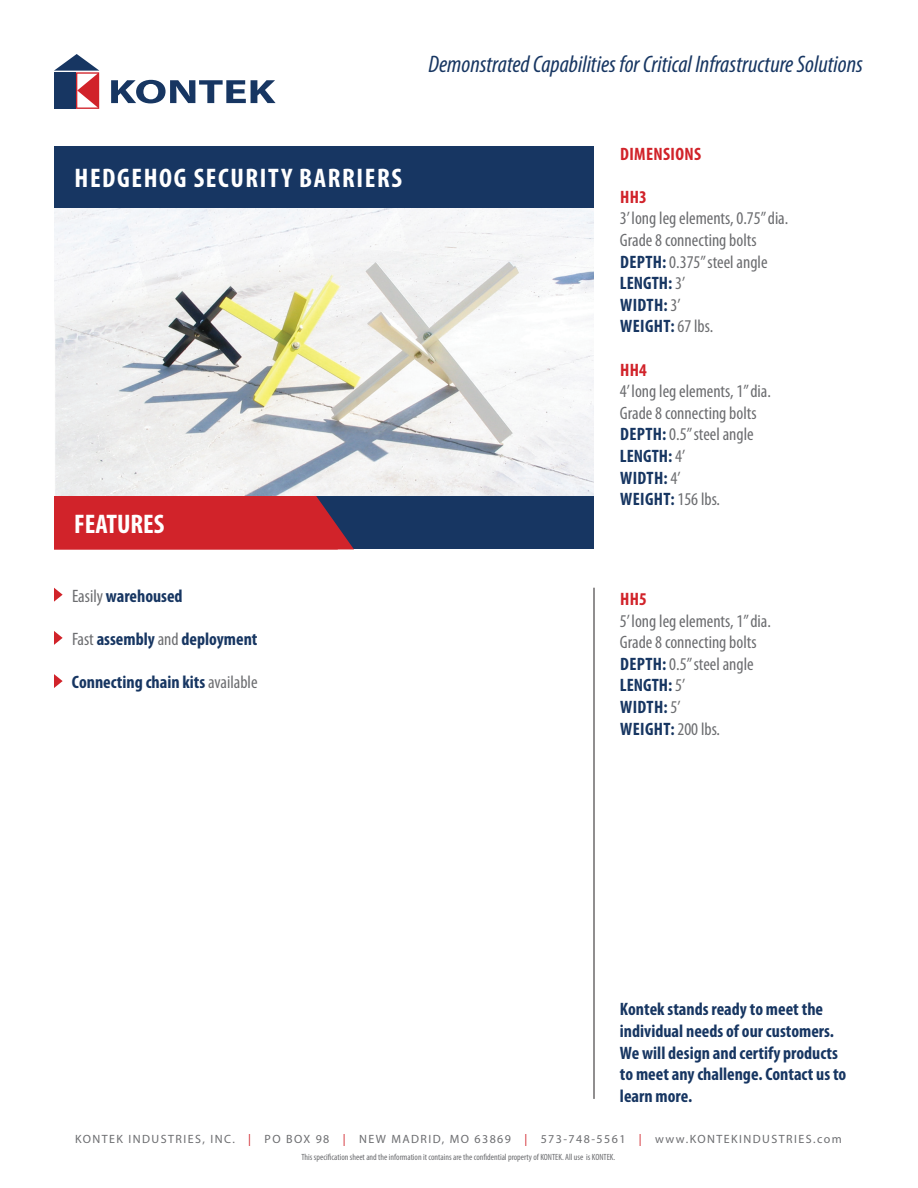
<style>
.page{position:relative;width:918px;height:1188px;background:#fff}
.page>*{position:absolute;margin:0;border:0;box-sizing:border-box;transform-origin:0 0}
.Product_Titles{font:700 condensed 27px "Myriad Pro";letter-spacing:.06em;color:#fff}
.Product_Titles-2{font:700 condensed 27px "Myriad Pro";color:#fff}
.t1{font:italic condensed 24px "Myriad Pro";color:#173662}
.Paragraph_Text{font:700 condensed 18px/21.6px "Myriad Pro";color:#173662}
.Paragraph_Text-2{font:condensed 18px/21.6px "Myriad Pro";color:#6c6d70}
.Headers{font:700 condensed 18px "Myriad Pro";letter-spacing:.02em;color:#d1232a}
.Paragraph_Text-3{font:700 condensed 18px "Myriad Pro";letter-spacing:.015em;color:#d1232a}
.t2{font:12px "Myriad Pro";letter-spacing:.12em;color:#6c6d70}
.t3{font:condensed 9px "Myriad Pro";color:#6c6d70}
.s1{font-weight:400;color:#6c6d70}
.s2{font-weight:700;color:#173662}
.s3{color:#d1232a}
</style>
<div class="page">
<svg style="left:54px;top:54px;width:45px;height:55px"></svg>
<svg style="left:111px;top:80px;width:165px;height:23px"></svg>
<div style="left:300px;top:495px;width:294px;height:54px;background:#173662"></div>
<hr style="left:594px;top:588px;width:1px;height:511px;background:#231f20">
<svg style="left:54px;top:588px;width:9px;height:14px"></svg>
<svg style="left:54px;top:631px;width:9px;height:14px"></svg>
<svg style="left:54px;top:674px;width:9px;height:14px"></svg>
<svg style="left:54px;top:495px;width:300px;height:54px;background:#c62730"></svg>
<div style="left:54px;top:146px;width:540px;height:62px;background:#173662"></div>
<img style="left:54px;top:208px;width:540px;height:287px">
<h2 class="t1" style="left:429px;top:50px;width:436px">Demonstrated Capabilities for Critical Infrastructure Solutions</h2>
<p class="Product_Titles" style="left:75px;top:162px;width:329px">HEDGEHOG SECURITY BARRIERS</p>
<p class="Product_Titles-2" style="left:74px;top:507px;width:92px">FEATURES</p>
<p class="Paragraph_Text" style="left:72px;top:584px;width:112px"><span class="s1">Easily</span> warehoused</p>
<p class="Paragraph_Text" style="left:72px;top:628px;width:187px"><span class="s1">Fast</span> assembly <span class="s1">and</span> deployment</p>
<p class="Paragraph_Text" style="left:72px;top:671px;width:187px">Connecting chain kits <span class="s1">available</span></p>
<p class="Headers" style="left:620px;top:142px;width:82px">DIMENSIONS</p>
<p class="Paragraph_Text-3" style="left:620px;top:186px;width:28px">HH3</p>
<p class="Paragraph_Text-2" style="left:620px;top:207px;width:170px">3’ long leg elements, 0.75” dia.<br>Grade 8 connecting bolts</p>
<p class="Paragraph_Text-2" style="left:620px;top:251px;width:149px"><span class="s2">DEPTH:</span> 0.375” steel angle</p>
<p class="Paragraph_Text" style="left:620px;top:272px;width:67px">LENGTH: <span class="s1">3’</span></p>
<p class="Paragraph_Text" style="left:620px;top:294px;width:62px">WIDTH: <span class="s1">3’</span></p>
<p class="Paragraph_Text" style="left:620px;top:315px;width:95px">WEIGHT: <span class="s1">67 lbs.</span></p>
<p class="Paragraph_Text-3" style="left:620px;top:358px;width:28px">HH4</p>
<p class="Paragraph_Text-2" style="left:620px;top:380px;width:153px">4’ long leg elements, 1” dia.<br>Grade 8 connecting bolts</p>
<p class="Paragraph_Text-2" style="left:620px;top:423px;width:135px"><span class="s2">DEPTH:</span> 0.5” steel angle</p>
<p class="Paragraph_Text" style="left:620px;top:445px;width:67px">LENGTH: <span class="s1">4’</span></p>
<p class="Paragraph_Text" style="left:620px;top:466px;width:62px">WIDTH: <span class="s1">4’</span></p>
<p class="Paragraph_Text" style="left:620px;top:488px;width:101px">WEIGHT: <span class="s1">156 lbs.</span></p>
<p class="Paragraph_Text-3" style="left:620px;top:588px;width:28px">HH5</p>
<p class="Paragraph_Text-2" style="left:620px;top:610px;width:153px">5’ long leg elements, 1” dia.<br>Grade 8 connecting bolts</p>
<p class="Paragraph_Text-2" style="left:620px;top:653px;width:135px"><span class="s2">DEPTH:</span> 0.5” steel angle</p>
<p class="Paragraph_Text" style="left:620px;top:674px;width:67px">LENGTH: <span class="s1">5’</span></p>
<p class="Paragraph_Text" style="left:620px;top:696px;width:62px">WIDTH: <span class="s1">5’</span></p>
<p class="Paragraph_Text" style="left:620px;top:717px;width:101px">WEIGHT: <span class="s1">200 lbs.</span></p>
<p class="Paragraph_Text" style="left:620px;top:998px;width:228px">Kontek stands ready to meet the individual needs of our customers.<br>We will design and certify products to meet any challenge. Contact us to learn more.</p>
<p class="t2" style="left:75px;top:1132px;width:768px">KONTEK INDUSTRIES, INC. <span class="s3">|</span> PO BOX 98 <span class="s3">|</span> NEW MADRID, MO 63869 <span class="s3">|</span> 573-748-5561 <span class="s3">|</span> www.KONTEKINDUSTRIES.com</p>
<p class="t3" style="left:301px;top:1152px;width:315px">This specification sheet and the information it contains are the confidential property of KONTEK. All use is KONTEK.</p>
</div>
